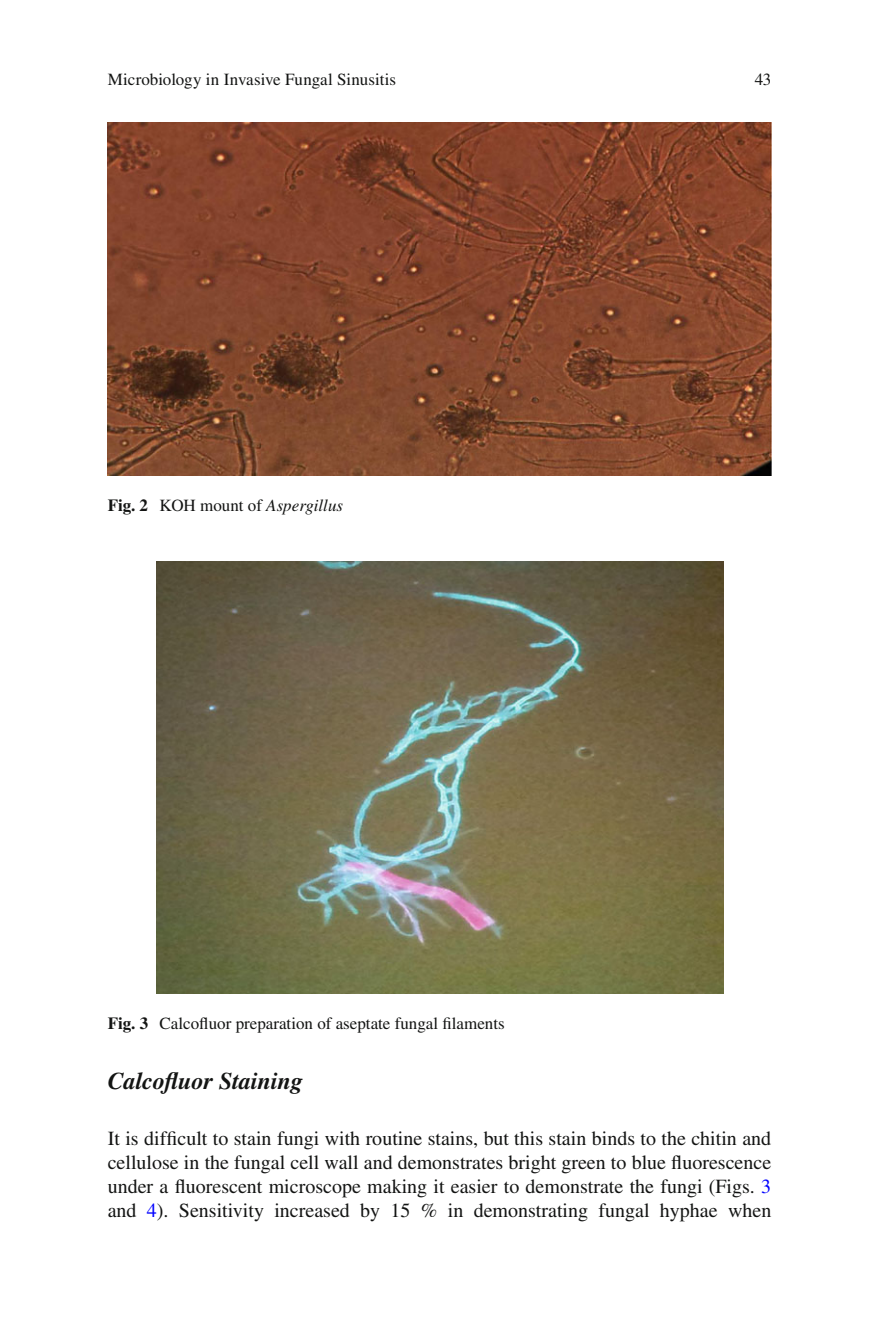
<style>
.page{position:relative;width:879px;height:1333px;background:#fff}
.page>*{position:absolute;margin:0;border:0;box-sizing:border-box;transform-origin:0 0}
.t1{font:italic 700 24px "Times";color:#131413}
.t2{font:20px/24px "Times";color:#131413;text-align:justify}
.t3{font:17px "Times";color:#131413}
.t4{font:italic 17px "Times";color:#131413}
.s1{font-weight:700;font-style:normal}
.s2{font-style:normal}
.s3{font-weight:700}
.s4{color:#00f}
</style>
<div class="page">
<img style="left:156px;top:562px;width:567px;height:431px">
<img style="left:108px;top:122px;width:663px;height:354px">
<p class="t3" style="left:108px;top:73px;width:290px">Microbiology in Invasive Fungal Sinusitis</p>
<p class="t4" style="left:108px;top:499px;width:237px"><span class="s1">Fig. 2</span> <span class="s2">KOH mount of</span> Aspergillus</p>
<p class="t3" style="left:108px;top:1016px;width:398px"><span class="s3">Fig. 3</span> Calcofluor preparation of aseptate fungal filaments</p>
<p class="t3" style="left:754px;top:73px;width:18px">43</p>
<p class="t1" style="left:108px;top:1072px;width:197px">Calcofluor Staining</p>
<p class="t2" style="left:108px;top:1128px;width:665px">It is difficult to stain fungi with routine stains, but this stain binds to the chitin and cellulose in the fungal cell wall and demonstrates bright green to blue fluorescence under a fluorescent microscope making it easier to demonstrate the fungi (Figs. <span class="s4">3 </span>and <span class="s4">4</span> ). Sensitivity increased by 15 % in demonstrating fungal hyphae when</p>
</div>
